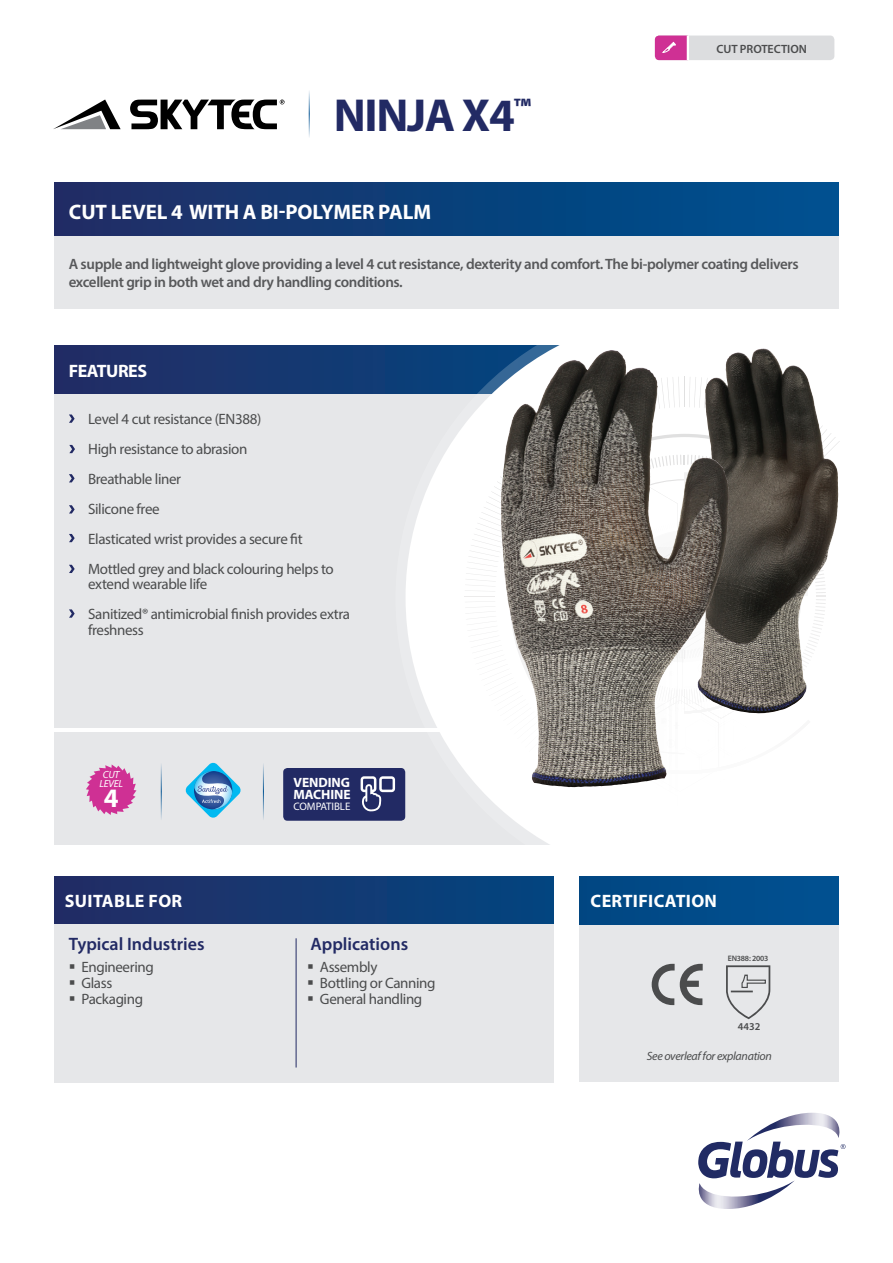
<style>
.page{position:relative;width:893px;height:1263px;background:#fff}
.page>*{position:absolute;margin:0;border:0;box-sizing:border-box;transform-origin:0 0}
.t1{font:700 46.5px "Myriad Pro";letter-spacing:-.03em;color:#222a64}
.t2{font:700 26.7px "Myriad Pro";color:#fff}
.Body_Copy{font:700 21px "Myriad Pro";letter-spacing:-.005em;color:#fff}
.Body_Copy-2{font:600 18px "Myriad Pro";color:#222a64}
.Body_Copy-3{font:700 18px "Myriad Pro";letter-spacing:.02em;color:#fff}
.Body_Copy-4{font:700 18px "Myriad Pro";letter-spacing:-.025em;color:#fff}
.Body_Copy-5{font:15px/15px "Myriad Pro";letter-spacing:-.025em;color:#4b4c4d}
.t3{font:600 15px/18px "Myriad Pro";letter-spacing:-.025em;color:#57585a}
.t4{font:700 13.5px/12px "Myriad Pro";letter-spacing:-.005em;color:#fff}
.t5{font:600 12px "Myriad Pro";letter-spacing:-.005em;color:#4b4c4d}
.Body_Copy-6{font:italic 12px "Myriad Pro";letter-spacing:-.025em;color:#4b4c4d}
.t6{font:10.8px "Myriad Pro";letter-spacing:-.005em;color:#fff}
.t7{font:600 10.5px "Myriad Pro";color:#4b4c4d}
.t8{font:italic 10.35px "Myriad Pro";letter-spacing:-.025em;color:#fff}
.t9{font:600 7.95px "Myriad Pro";letter-spacing:-.025em;color:#4b4c4d}
</style>
<div class="page">
<div style="left:54px;top:395px;width:473px;height:333px;background:#e6e7e9"></div>
<div style="left:54px;top:732px;width:580px;height:113px;background:#e6e7e9"></div>
<div style="left:54px;top:346px;width:586px;height:48px;background:#1b356e"></div>
<div style="left:580px;top:924px;width:259px;height:158px;background:#e6e7e9"></div>
<div style="left:54px;top:924px;width:500px;height:158px;background:#e6e7e9"></div>
<svg style="left:395px;top:308px;width:444px;height:589px;fill:#fff"></svg>
<hr style="left:296px;top:938px;width:1px;height:129px;background:#222a64">
<div style="left:54px;top:876px;width:500px;height:48px;background:linear-gradient(to right,#242c64,#034580)"></div>
<div style="left:635px;top:669px;width:9px;height:177px;background:#fff"></div>
<div style="left:618px;top:593px;width:18px;height:253px;background:#fff"></div>
<hr style="left:675px;top:687px;width:3px;height:159px;background:#231f20">
<hr style="left:669px;top:637px;width:3px;height:209px;background:#231f20">
<div style="left:658px;top:649px;width:8px;height:197px;background:#fff"></div>
<div style="left:646px;top:642px;width:18px;height:204px;background:#fff"></div>
<svg style="left:465px;top:377px;width:375px;height:449px"></svg>
<hr style="left:734px;top:588px;width:1px;height:128px;background:#231f20;border-radius:50%">
<hr style="left:733px;top:593px;width:1px;height:159px;background:#231f20;border-radius:50%">
<svg style="left:569px;top:548px;width:114px;height:114px;background:#6b6259"></svg>
<svg style="left:634px;top:703px;width:114px;height:114px"></svg>
<svg style="left:698px;top:1113px;width:148px;height:96px"></svg>
<svg style="left:652px;top:964px;width:51px;height:41px"></svg>
<div style="left:580px;top:876px;width:259px;height:49px;background:#014c8a"></div>
<div style="left:54px;top:183px;width:785px;height:53px;background:linear-gradient(to right,#202c64,#005291)"></div>
<div style="left:54px;top:236px;width:785px;height:72px;background:#e6e7e9"></div>
<svg style="left:69px;top:505px;width:6px;height:8px"></svg>
<svg style="left:69px;top:445px;width:6px;height:8px"></svg>
<svg style="left:69px;top:474px;width:6px;height:8px"></svg>
<svg style="left:69px;top:414px;width:6px;height:9px"></svg>
<svg style="left:69px;top:565px;width:6px;height:8px"></svg>
<svg style="left:69px;top:609px;width:6px;height:9px"></svg>
<svg style="left:69px;top:534px;width:6px;height:8px"></svg>
<svg style="left:726px;top:965px;width:44px;height:54px"></svg>
<svg style="left:53px;top:100px;width:68px;height:29px"></svg>
<svg style="left:130px;top:100px;width:155px;height:29px"></svg>
<hr style="left:309px;top:88px;width:1px;height:50px;background:#005292">
<img style="left:698px;top:349px;width:61px;height:260px">
<svg style="left:186px;top:763px;width:55px;height:55px"></svg>
<div style="left:655px;top:36px;width:179px;height:24px;background:#dcdddf;border-radius:4px"></div>
<svg style="left:655px;top:36px;width:34px;height:24px"></svg>
<hr style="left:161px;top:761px;width:1px;height:59px;background:#005292">
<hr style="left:263px;top:761px;width:1px;height:59px;background:#005292">
<svg style="left:86px;top:764px;width:50px;height:51px"></svg>
<img style="left:501px;top:350px;width:109px;height:301px">
<div style="left:283px;top:768px;width:122px;height:53px;background:#222a64;border-radius:4px"></div>
<svg style="left:361px;top:776px;width:34px;height:35px"></svg>
<p class="t1" style="left:334px;top:85px;width:199px">NINJA X4<sup>™</sup></p>
<p class="Body_Copy" style="left:69px;top:198px;width:364px">CUT LEVEL 4 WITH A BI-POLYMER PALM</p>
<p class="t5" style="left:740px;top:39px;width:92px">CUT PROTECTION</p>
<p class="t5" style="left:716px;top:41px;width:92px">CUT PROTECTION</p>
<p class="t3" style="left:69px;top:254px;width:732px">A supple and lightweight glove providing a level 4 cut resistance, dexterity and comfort. The bi-polymer coating delivers excellent grip in both wet and dry handling conditions.</p>
<p class="Body_Copy-4" style="left:69px;top:360px;width:80px">FEATURES</p>
<p class="Body_Copy-5" style="left:88px;top:411px;width:175px">Level 4 cut resistance (EN388)</p>
<p class="Body_Copy-5" style="left:88px;top:441px;width:161px">High resistance to abrasion</p>
<p class="Body_Copy-5" style="left:88px;top:471px;width:95px">Breathable liner</p>
<p class="Body_Copy-5" style="left:88px;top:501px;width:73px">Silicone free</p>
<p class="Body_Copy-5" style="left:88px;top:531px;width:216px">Elasticated wrist provides a secure fit</p>
<p class="Body_Copy-5" style="left:88px;top:561px;width:247px">Mottled grey and black colouring helps to extend wearable life</p>
<p class="Body_Copy-5" style="left:88px;top:605px;width:263px;line-height:16.5px">Sanitized® antimicrobial finish provides extra freshness</p>
<p class="t8" style="left:103px;top:768px;width:18px">CUT</p>
<p class="t8" style="left:100px;top:777px;width:25px">LEVEL</p>
<p class="t2" style="left:104px;top:780px;width:16px">4</p>
<p class="t4" style="left:294px;top:776px;width:59px">VENDING<br>MACHINE</p>
<p class="t6" style="left:293px;top:799px;width:58px">COMPATIBLE</p>
<p class="Body_Copy-3" style="left:65px;top:889px;width:119px">SUITABLE FOR</p>
<p class="Body_Copy-3" style="left:591px;top:889px;width:128px">CERTIFICATION</p>
<p class="Body_Copy-2" style="left:69px;top:932px;width:137px">Typical Industries</p>
<p class="Body_Copy-5" style="left:81px;top:960px;width:74px">Engineering</p>
<p class="Body_Copy-5" style="left:81px;top:975px;width:32px">Glass</p>
<p class="Body_Copy-5" style="left:81px;top:991px;width:63px">Packaging</p>
<p class="Body_Copy-2" style="left:311px;top:932px;width:99px">Applications</p>
<p class="Body_Copy-5" style="left:320px;top:960px;width:59px">Assembly</p>
<p class="Body_Copy-5" style="left:320px;top:975px;width:117px">Bottling or Canning</p>
<p class="Body_Copy-5" style="left:320px;top:991px;width:104px">General handling</p>
<p class="t9" style="left:728px;top:954px;width:42px">EN388: 2003</p>
<p class="t7" style="left:738px;top:1020px;width:24px">4432</p>
<p class="Body_Copy-6" style="left:647px;top:1048px;width:127px">See overleaf for explanation</p>
</div>
